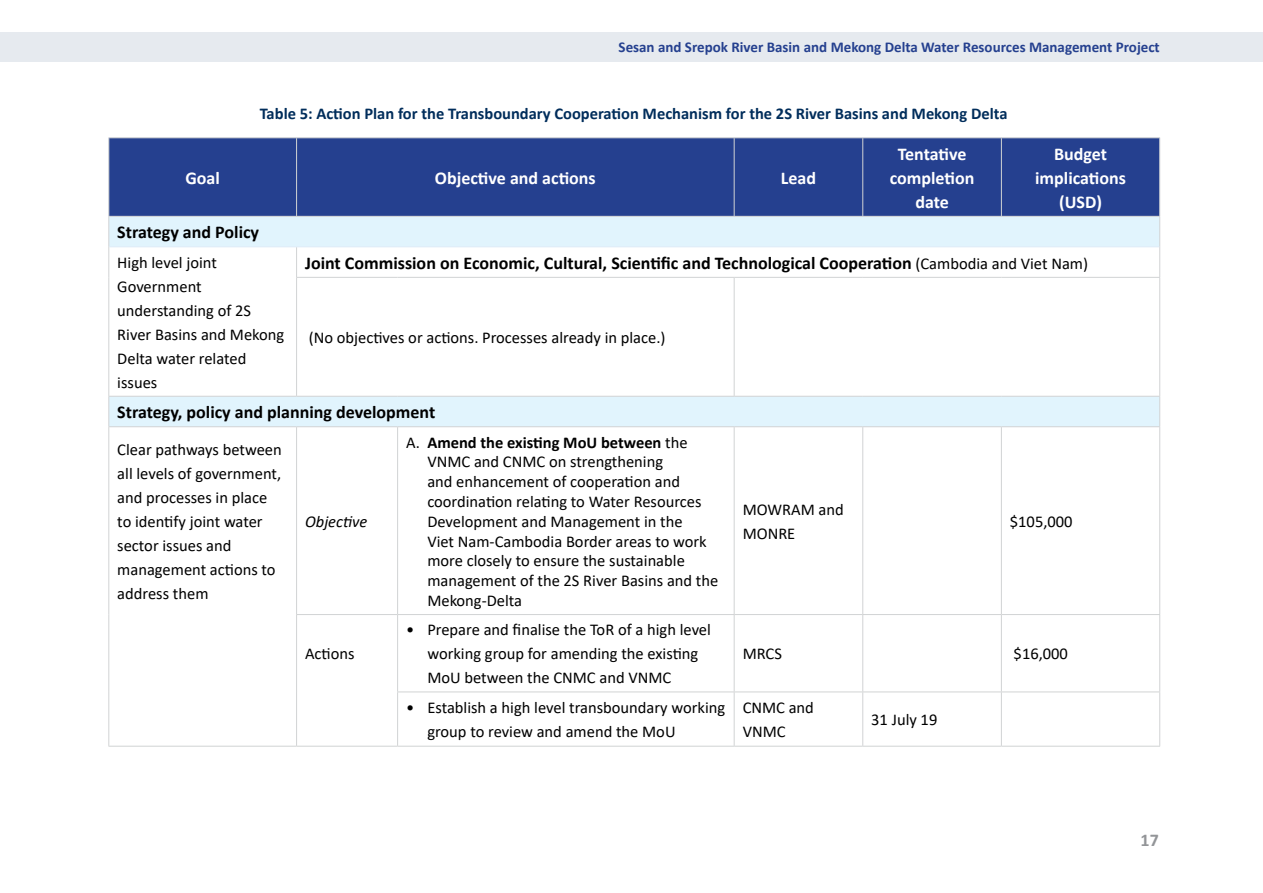
<style>
.page{position:relative;width:1263px;height:893px;background:#fff}
.page>*{position:absolute;margin:0;border:0;box-sizing:border-box;transform-origin:0 0}
.t1{font:700 18px "Calibri";color:#000}
.t2{font:700 18px/24px "Calibri";color:#fff;text-align:center}
.t3{font:700 18px "Calibri";color:#939598}
.t4{font:16.5px/24px "Calibri";color:#000}
.t5{font:700 16.5px "Calibri";color:#002d5b}
.t6{font:italic 16.5px "Calibri";color:#000}
.t7{font:700 15px "Calibri";color:#25408f}
.s1{font-weight:400;font-size:16.5px}
.s2{font-weight:700}
</style>
<div class="page">
<div style="left:0;top:32px;width:1263px;height:30px;background:#e6eaef"></div>
<div style="left:109px;top:138px;width:1050px;height:78px;background:#25408f"></div>
<svg style="left:109px;top:217px;width:1050px;height:209px"></svg>
<hr style="left:108px;top:217px;width:1px;height:30px;background:#d1d3d4">
<hr style="left:108px;top:247px;width:1px;height:30px;background:#d1d3d4">
<hr style="left:108px;top:277px;width:1px;height:119px;background:#d1d3d4">
<hr style="left:109px;top:246px;width:188px;height:1px;background:#deebf7">
<hr style="left:1159px;top:217px;width:1px;height:30px;background:#d1d3d4">
<hr style="left:296px;top:247px;width:1px;height:30px;background:#d1d3d4">
<hr style="left:1159px;top:247px;width:1px;height:30px;background:#d1d3d4">
<hr style="left:297px;top:246px;width:101px;height:1px;background:#deebf7">
<hr style="left:398px;top:246px;width:336px;height:1px;background:#deebf7">
<hr style="left:734px;top:246px;width:129px;height:1px;background:#deebf7">
<hr style="left:863px;top:246px;width:138px;height:1px;background:#deebf7">
<hr style="left:1001px;top:246px;width:158px;height:1px;background:#deebf7">
<hr style="left:296px;top:277px;width:102px;height:1px;background:#d1d3d4">
<hr style="left:296px;top:278px;width:1px;height:118px;background:#d1d3d4">
<hr style="left:398px;top:277px;width:336px;height:1px;background:#d1d3d4">
<hr style="left:734px;top:277px;width:129px;height:1px;background:#d1d3d4">
<hr style="left:734px;top:278px;width:1px;height:118px;background:#d1d3d4">
<hr style="left:863px;top:277px;width:138px;height:1px;background:#d1d3d4">
<hr style="left:1001px;top:277px;width:159px;height:1px;background:#d1d3d4">
<hr style="left:1159px;top:278px;width:1px;height:118px;background:#d1d3d4">
<hr style="left:108px;top:396px;width:189px;height:1px;background:#d1d3d4">
<svg style="left:108px;top:397px;width:1px;height:29px"></svg>
<hr style="left:297px;top:396px;width:101px;height:1px;background:#d1d3d4">
<hr style="left:398px;top:396px;width:336px;height:1px;background:#d1d3d4">
<hr style="left:734px;top:396px;width:129px;height:1px;background:#d1d3d4">
<hr style="left:863px;top:396px;width:138px;height:1px;background:#d1d3d4">
<hr style="left:1001px;top:396px;width:159px;height:1px;background:#d1d3d4">
<svg style="left:1159px;top:397px;width:1px;height:29px"></svg>
<hr style="left:108px;top:426px;width:189px;height:1px;background:#d1d3d4">
<hr style="left:108px;top:427px;width:1px;height:187px;background:#d1d3d4">
<hr style="left:108px;top:614px;width:1px;height:78px;background:#d1d3d4">
<hr style="left:108px;top:692px;width:1px;height:54px;background:#d1d3d4">
<hr style="left:297px;top:426px;width:101px;height:1px;background:#d1d3d4">
<hr style="left:296px;top:427px;width:1px;height:187px;background:#d1d3d4">
<hr style="left:398px;top:426px;width:336px;height:1px;background:#d1d3d4">
<hr style="left:397px;top:427px;width:1px;height:187px;background:#d1d3d4">
<hr style="left:734px;top:426px;width:129px;height:1px;background:#d1d3d4">
<hr style="left:734px;top:427px;width:1px;height:187px;background:#d1d3d4">
<hr style="left:863px;top:426px;width:138px;height:1px;background:#d1d3d4">
<hr style="left:862px;top:427px;width:1px;height:187px;background:#d1d3d4">
<hr style="left:1001px;top:426px;width:159px;height:1px;background:#d1d3d4">
<hr style="left:1001px;top:427px;width:1px;height:187px;background:#d1d3d4">
<hr style="left:1159px;top:427px;width:1px;height:187px;background:#d1d3d4">
<hr style="left:296px;top:614px;width:102px;height:1px;background:#d1d3d4">
<hr style="left:296px;top:615px;width:1px;height:77px;background:#d1d3d4">
<hr style="left:296px;top:692px;width:1px;height:54px;background:#d1d3d4">
<hr style="left:398px;top:614px;width:336px;height:1px;background:#d1d3d4">
<hr style="left:397px;top:615px;width:1px;height:77px;background:#d1d3d4">
<hr style="left:734px;top:614px;width:129px;height:1px;background:#d1d3d4">
<hr style="left:734px;top:615px;width:1px;height:77px;background:#d1d3d4">
<hr style="left:863px;top:614px;width:138px;height:1px;background:#d1d3d4">
<hr style="left:862px;top:615px;width:1px;height:77px;background:#d1d3d4">
<hr style="left:1001px;top:614px;width:159px;height:1px;background:#d1d3d4">
<hr style="left:1001px;top:615px;width:1px;height:77px;background:#d1d3d4">
<hr style="left:1159px;top:615px;width:1px;height:77px;background:#d1d3d4">
<hr style="left:397px;top:692px;width:337px;height:1px;background:#d1d3d4">
<hr style="left:397px;top:692px;width:1px;height:54px;background:#d1d3d4">
<hr style="left:734px;top:692px;width:129px;height:1px;background:#d1d3d4">
<hr style="left:734px;top:692px;width:1px;height:54px;background:#d1d3d4">
<hr style="left:863px;top:692px;width:138px;height:1px;background:#d1d3d4">
<hr style="left:862px;top:692px;width:1px;height:54px;background:#d1d3d4">
<hr style="left:1001px;top:692px;width:159px;height:1px;background:#d1d3d4">
<hr style="left:1001px;top:692px;width:1px;height:54px;background:#d1d3d4">
<hr style="left:1159px;top:692px;width:1px;height:54px;background:#d1d3d4">
<hr style="left:398px;top:746px;width:336px;height:1px;background:#d1d3d4">
<hr style="left:734px;top:746px;width:129px;height:1px;background:#d1d3d4">
<hr style="left:863px;top:746px;width:138px;height:1px;background:#d1d3d4">
<hr style="left:1001px;top:746px;width:159px;height:1px;background:#d1d3d4">
<hr style="left:108px;top:137px;width:189px;height:1px;background:#d1d3d4">
<hr style="left:108px;top:138px;width:1px;height:78px;background:#d1d3d4">
<hr style="left:297px;top:137px;width:101px;height:1px;background:#d1d3d4">
<hr style="left:296px;top:138px;width:1px;height:78px;background:#d1d3d4">
<hr style="left:398px;top:137px;width:336px;height:1px;background:#d1d3d4">
<hr style="left:734px;top:137px;width:129px;height:1px;background:#d1d3d4">
<hr style="left:734px;top:138px;width:1px;height:78px;background:#d1d3d4">
<hr style="left:863px;top:137px;width:138px;height:1px;background:#d1d3d4">
<hr style="left:862px;top:138px;width:1px;height:78px;background:#d1d3d4">
<hr style="left:1001px;top:137px;width:159px;height:1px;background:#d1d3d4">
<hr style="left:1001px;top:138px;width:1px;height:78px;background:#d1d3d4">
<hr style="left:1159px;top:138px;width:1px;height:78px;background:#d1d3d4">
<hr style="left:108px;top:216px;width:189px;height:1px;background:#d1d3d4">
<hr style="left:297px;top:216px;width:101px;height:1px;background:#d1d3d4">
<hr style="left:398px;top:216px;width:336px;height:1px;background:#d1d3d4">
<hr style="left:734px;top:216px;width:129px;height:1px;background:#d1d3d4">
<hr style="left:863px;top:216px;width:138px;height:1px;background:#d1d3d4">
<hr style="left:1001px;top:216px;width:159px;height:1px;background:#d1d3d4">
<hr style="left:108px;top:746px;width:189px;height:1px;background:#d1d3d4">
<hr style="left:297px;top:746px;width:101px;height:1px;background:#d1d3d4">
<p class="t7" style="left:618px;top:37px;width:543px">Sesan and Srepok River Basin and Mekong Delta Water Resources Management Project</p>
<p class="t5" style="left:260px;top:102px;width:749px">Table 5: Action Plan for the Transboundary Cooperation Mechanism for the 2S River Basins and Mekong Delta</p>
<p class="t2" style="left:185px;top:166px;width:36px">Goal</p>
<p class="t2" style="left:435px;top:166px;width:162px">Objective and actions</p>
<p class="t2" style="left:781px;top:166px;width:37px">Lead</p>
<p class="t2" style="left:890px;top:142px;width:86px">Tentative completion date</p>
<p class="t2" style="left:1035px;top:142px;width:92px">Budget implications (USD)</p>
<p class="t1" style="left:117px;top:220px;width:143px">Strategy and Policy</p>
<p class="t4" style="left:117px;top:250px;width:169px">High level joint<br>Government understanding of 2S<br>River Basins and Mekong<br>Delta water related issues</p>
<p class="t1" style="left:305px;top:250px;width:784px">Joint Commission on Economic, Cultural, Scientific and Technological Cooperation <span class="s1">(Cambodia and Viet Nam)</span></p>
<p class="t4" style="left:309px;top:325px;width:358px">(No objectives or actions. Processes already in place.)</p>
<p class="t1" style="left:117px;top:400px;width:320px">Strategy, policy and planning development</p>
<p class="t4" style="left:117px;top:437px;width:166px">Clear pathways between all levels of government, and processes in place to identify joint water sector issues and management actions to address them</p>
<p class="t4" style="left:427px;top:432px;width:292px;line-height:19.8px;text-indent:-21px">A. <span class="s2">Amend the existing MoU between</span> the VNMC and CNMC on strengthening<br>and enhancement of cooperation and coordination relating to Water Resources Development and Management in the<br>Viet Nam-Cambodia Border areas to work more closely to ensure the sustainable management of the 2S River Basins and the Mekong-Delta</p>
<p class="t6" style="left:305px;top:510px;width:64px">Objective</p>
<p class="t4" style="left:305px;top:642px;width:51px">Actions</p>
<p class="t4" style="left:427px;top:618px;width:285px;text-indent:-21px">• Prepare and finalise the ToR of a high level working group for amending the existing<br>MoU between the CNMC and VNMC</p>
<p class="t4" style="left:743px;top:497px;width:103px">MOWRAM and<br>MONRE</p>
<p class="t4" style="left:1010px;top:509px;width:64px">$105,000</p>
<p class="t4" style="left:743px;top:642px;width:41px">MRCS</p>
<p class="t4" style="left:1014px;top:642px;width:56px">$16,000</p>
<p class="t4" style="left:427px;top:695px;width:299px;text-indent:-21px">• Establish a high level transboundary working group to review and amend the MoU</p>
<p class="t4" style="left:743px;top:695px;width:73px">CNMC and<br>VNMC</p>
<p class="t4" style="left:871px;top:707px;width:68px">31 July 19</p>
<p class="t3" style="left:1140px;top:827px;width:20px">17</p>
</div>
